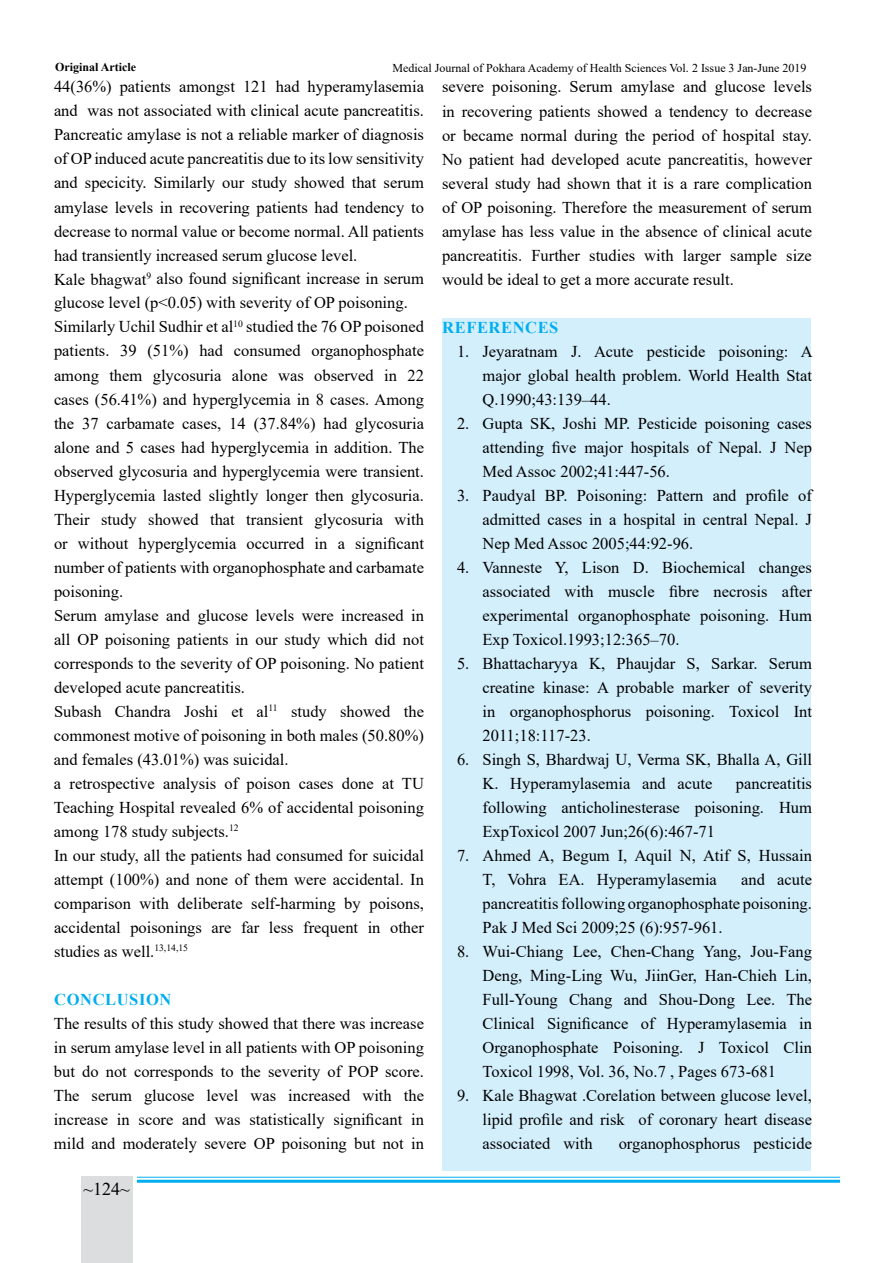
<style>
.page{position:relative;width:893px;height:1263px;background:#fff}
.page>*{position:absolute;margin:0;border:0;box-sizing:border-box;transform-origin:0 0}
.t1{font:18px "Times New Roman";color:#000}
.t2{font:16.5px/24px "Times New Roman";color:#000;text-align:justify}
.t3{font:700 16.5px "Times New Roman";letter-spacing:.035em;color:#00aeef}
.t4{font:12px "Times New Roman";color:#000}
.t5{font:700 12px "Times New Roman";color:#000}
</style>
<div class="page">
<hr style="left:137px;top:1177px;width:703px;height:1px;background:#00aeef">
<hr style="left:137px;top:1180px;width:703px;height:3px;background:#00aeef">
<div style="left:81px;top:1177px;width:51px;height:86px;background:#dcddde"></div>
<div style="left:443px;top:318px;width:368px;height:852px;background:#d4effc"></div>
<p class="t5" style="left:55px;top:58px;width:82px">Original Article</p>
<p class="t4" style="left:392px;top:60px;width:416px">Medical Journal of Pokhara Academy of Health Sciences Vol. 2 Issue 3 Jan-June 2019</p>
<p class="t2" style="left:54px;top:74px;width:371px;text-align:left">44(36%) patients amongst 121 had hyperamylasemia and was not associated with clinical acute pancreatitis.<br>Pancreatic amylase is not a reliable marker of diagnosis of OP induced acute pancreatitis due to its low sensitivity and specicity. Similarly our study showed that serum amylase levels in recovering patients had tendency to decrease to normal value or become normal. All patients had transiently increased serum glucose level.<br>Kale bhagwat<sup>9</sup> also found significant increase in serum glucose level (p&lt;0.05) with severity of OP poisoning.<br>Similarly Uchil Sudhir et al<sup>10</sup> studied the 76 OP poisoned patients. 39 (51%) had consumed organophosphate among them glycosuria alone was observed in 22 cases (56.41%) and hyperglycemia in 8 cases. Among the 37 carbamate cases, 14 (37.84%) had glycosuria alone and 5 cases had hyperglycemia in addition. The observed glycosuria and hyperglycemia were transient.<br>Hyperglycemia lasted slightly longer then glycosuria.<br>Their study showed that transient glycosuria with or without hyperglycemia occurred in a significant number of patients with organophosphate and carbamate poisoning.<br>Serum amylase and glucose levels were increased in all OP poisoning patients in our study which did not corresponds to the severity of OP poisoning. No patient developed acute pancreatitis.<br>Subash Chandra Joshi et al<sup>11</sup> study showed the commonest motive of poisoning in both males (50.80%) and females (43.01%) was suicidal.<br>a retrospective analysis of poison cases done at TU Teaching Hospital revealed 6% of accidental poisoning among 178 study subjects.<sup>12<br></sup>In our study, all the patients had consumed for suicidal attempt (100%) and none of them were accidental. In comparison with deliberate self-harming by poisons, accidental poisonings are far less frequent in other studies as well.<sup>13,14,15</sup></p>
<p class="t3" style="left:54px;top:987px;width:119px">CONCLUSION</p>
<p class="t2" style="left:54px;top:1010px;width:371px">The results of this study showed that there was increase in serum amylase level in all patients with OP poisoning but do not corresponds to the severity of POP score.<br>The serum glucose level was increased with the increase in score and was statistically significant in mild and moderately severe OP poisoning but not in</p>
<p class="t2" style="left:442px;top:74px;width:372px">severe poisoning. Serum amylase and glucose levels in recovering patients showed a tendency to decrease or became normal during the period of hospital stay.<br>No patient had developed acute pancreatitis, however several study had shown that it is a rare complication of OP poisoning. Therefore the measurement of serum amylase has less value in the absence of clinical acute pancreatitis. Further studies with larger sample size would be ideal to get a more accurate result.</p>
<p class="t3" style="left:442px;top:315px;width:118px">REFERENCES</p>
<p class="t2" style="left:482px;top:339px;width:332px;text-indent:-25px">1. Jeyaratnam J. Acute pesticide poisoning: A major global health problem. World Health Stat Q.1990;43:139–44.</p>
<p class="t2" style="left:482px;top:411px;width:331px;text-indent:-25px">2. Gupta SK, Joshi MP. Pesticide poisoning cases attending five major hospitals of Nepal. J Nep Med Assoc 2002;41:447-56.</p>
<p class="t2" style="left:482px;top:483px;width:331px;text-indent:-25px">3. Paudyal BP. Poisoning: Pattern and profile of admitted cases in a hospital in central Nepal. J Nep Med Assoc 2005;44:92-96.</p>
<p class="t2" style="left:482px;top:555px;width:331px;text-indent:-25px">4. Vanneste Y, Lison D. Biochemical changes associated with muscle fibre necrosis after experimental organophosphate poisoning. Hum Exp Toxicol.1993;12:365–70.</p>
<p class="t2" style="left:482px;top:651px;width:331px;text-indent:-25px">5. Bhattacharyya K, Phaujdar S, Sarkar. Serum creatine kinase: A probable marker of severity in organophosphorus poisoning. Toxicol Int 2011;18:117-23.</p>
<p class="t2" style="left:482px;top:747px;width:331px;text-indent:-25px">6. Singh S, Bhardwaj U, Verma SK, Bhalla A, Gill<br>K. Hyperamylasemia and acute</p>
<p class="t2" style="left:482px;top:771px;width:331px;text-indent:253px">pancreatitis following anticholinesterase poisoning. Hum ExpToxicol 2007 Jun;26(6):467-71</p>
<p class="t2" style="left:482px;top:843px;width:331px;text-indent:-25px">7. Ahmed A, Begum I, Aquil N, Atif S, Hussain<br>T, Vohra EA. Hyperamylasemia</p>
<p class="t2" style="left:482px;top:867px;width:331px;text-indent:259px">and acute pancreatitis following organophosphate poisoning.<br>Pak J Med Sci 2009;25 (6):957-961.</p>
<p class="t2" style="left:482px;top:939px;width:331px;text-indent:-25px">8. Wui-Chiang Lee, Chen-Chang Yang, Jou-Fang Deng, Ming-Ling Wu, JiinGer, Han-Chieh Lin, Full-Young Chang and Shou-Dong Lee. The Clinical Significance of Hyperamylasemia in Organophosphate Poisoning. J Toxicol Clin Toxicol 1998, Vol. 36, No.7 , Pages 673-681</p>
<p class="t2" style="left:482px;top:1083px;width:331px;text-indent:-25px">9. Kale Bhagwat .Corelation between glucose level, lipid profile and risk of coronary heart disease associated with</p>
<p class="t2" style="left:619px;top:1131px;width:195px">organophosphorus pesticide</p>
<p class="t1" style="left:83px;top:1176px;width:48px">~124~</p>
</div>
